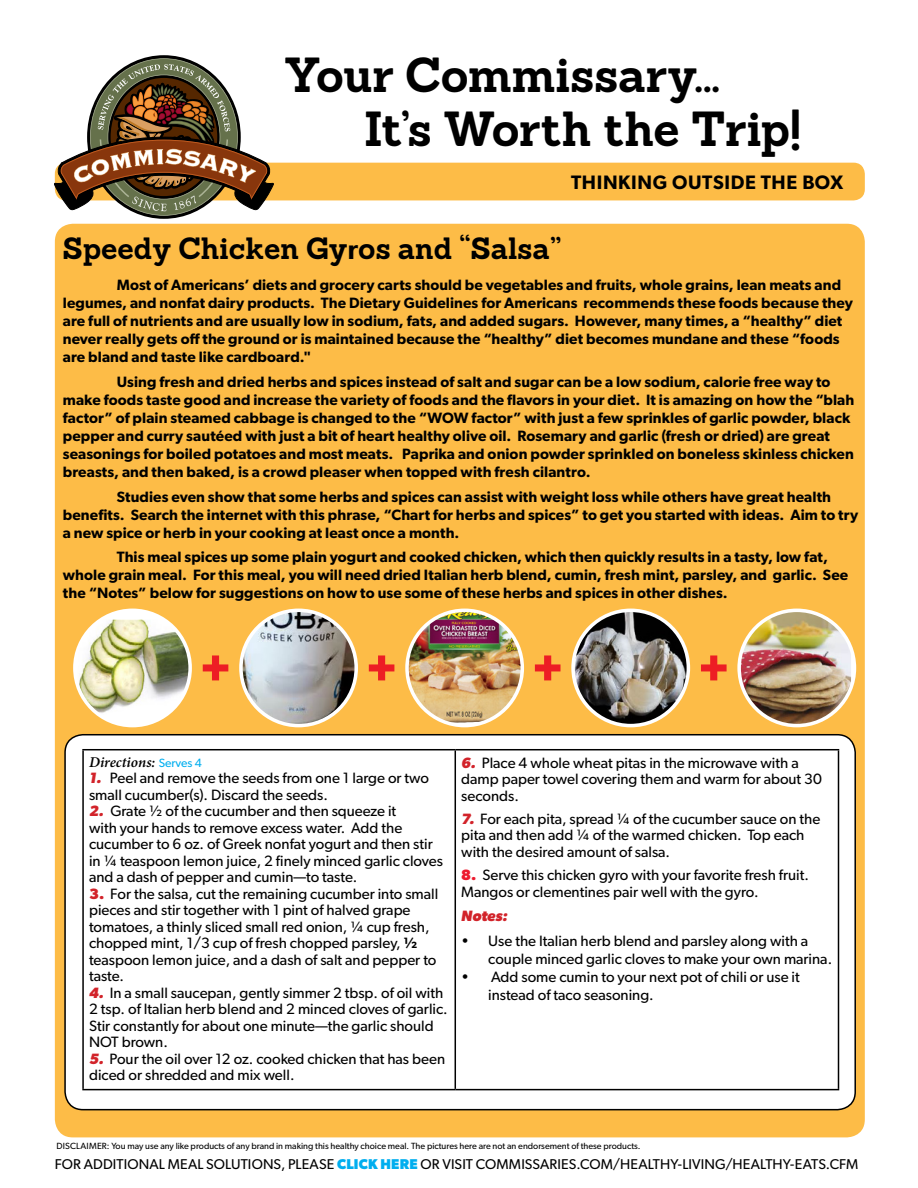
<style>
.page{position:relative;width:918px;height:1188px;background:#fff}
.page>*{position:absolute;margin:0;border:0;box-sizing:border-box;transform-origin:0 0}
.tagline{font:700 48px "Sanchez";letter-spacing:-.005em;color:#000}
.head{font:700 30px "Sanchez";color:#000}
.bar_line{font:600 19.5px "Gibson";letter-spacing:.03em;color:#000}
.item_details{font:600 15px/18px "Gibson";letter-spacing:.005em;color:#000}
.item_details-2{font:15px/16.5px "Gibson";color:#000}
.t1{font:italic 600 15px "Minion Pro";color:#000}
.item_details-3{font:italic 700 15px "Gibson";color:#d2232a}
.item_details-4{font:14.25px "Gibson";letter-spacing:.01em;color:#000}
.item_details-5{font:9px "Gibson";color:#000}
.s1{font-family:"Ebrima";font-size:27px}
.s2{font-family:"Gibson";font-weight:400;font-style:normal;font-size:12px;color:#00aeef}
.s3{font-weight:700;font-style:italic;color:#d2232a}
.s4{font-weight:700;color:#d2232a}
.s5{font-weight:600}
.s6{font-weight:700;color:#ed1b2f}
.s7{font-weight:700;color:#00aeef}
</style>
<div class="page">
<div style="left:55px;top:163px;width:810px;height:37px;background:#fdbc47;border-radius:11px"></div>
<svg style="left:54px;top:58px;width:220px;height:158px"></svg>
<div style="left:55px;top:224px;width:810px;height:913px;background:#fdbc47;border-radius:18px"></div>
<div style="left:75px;top:610px;width:115px;height:116px;background:#fff;border-radius:50%"></div>
<img style="left:75px;top:620px;width:115px;height:95px">
<div style="left:73px;top:609px;width:119px;height:118px;border:4px solid #fff;border-radius:50%"></div>
<img style="left:241px;top:610px;width:115px;height:116px;border-radius:58px">
<div style="left:239px;top:609px;width:119px;height:118px;border:4px solid #fff;border-radius:50%"></div>
<img style="left:407px;top:610px;width:115px;height:113px">
<div style="left:405px;top:609px;width:119px;height:118px;border:4px solid #fff;border-radius:50%"></div>
<img style="left:573px;top:610px;width:115px;height:116px;border-radius:58px">
<div style="left:571px;top:609px;width:119px;height:118px;border:4px solid #fff;border-radius:50%"></div>
<img style="left:742px;top:610px;width:109px;height:114px">
<div style="left:737px;top:609px;width:119px;height:118px;border:4px solid #fff;border-radius:50%"></div>
<svg style="left:203px;top:655px;width:25px;height:25px"></svg>
<svg style="left:369px;top:655px;width:25px;height:25px"></svg>
<svg style="left:535px;top:655px;width:26px;height:25px"></svg>
<svg style="left:701px;top:655px;width:26px;height:25px"></svg>
<div style="left:65px;top:735px;width:790px;height:375px;background:#fff;border-radius:18px"></div>
<hr style="left:82px;top:749px;width:373px;height:1px;background:#000">
<hr style="left:82px;top:750px;width:2px;height:339px;background:#000">
<hr style="left:455px;top:749px;width:384px;height:1px;background:#000">
<hr style="left:455px;top:750px;width:1px;height:339px;background:#000">
<hr style="left:838px;top:750px;width:1px;height:339px;background:#000">
<hr style="left:82px;top:1089px;width:373px;height:1px;background:#000">
<hr style="left:455px;top:1089px;width:384px;height:1px;background:#000">
<div style="left:64px;top:734px;width:792px;height:376px;border:2px solid #000;border-radius:18px"></div>
<p class="tagline" style="left:284px;top:42px;width:438px">Your Commissary...</p>
<p class="tagline" style="left:365px;top:96px;width:438px">It’s Worth the Trip!</p>
<p class="bar_line" style="left:571px;top:171px;width:273px">THINKING OUTSIDE THE BOX</p>
<p class="head" style="left:63px;top:227px;width:500px">Speedy Chicken Gy<span class="s1">r</span>os and “Salsa”</p>
<p class="item_details" style="left:63px;top:276px;width:792px;text-indent:54px">Most of Americans’ diets and grocery carts should be vegetables and fruits, whole grains, lean meats and legumes, and nonfat dairy products. The Dietary Guidelines for Americans recommends these foods because they are full of nutrients and are usually low in sodium, fats, and added sugars. However, many times, a “healthy” diet never really gets off the ground or is maintained because the “healthy” diet becomes mundane and these “foods are bland and taste like cardboard."</p>
<p class="item_details" style="left:63px;top:372px;width:793px;text-indent:54px">Using fresh and dried herbs and spices instead of salt and sugar can be a low sodium, calorie free way to make foods taste good and increase the variety of foods and the flavors in your diet. It is amazing on how the “blah factor” of plain steamed cabbage is changed to the “WOW factor” with just a few sprinkles of garlic powder, black pepper and curry sautéed with just a bit of heart healthy olive oil. Rosemary and garlic (fresh or dried) are great seasonings for boiled potatoes and most meats. Paprika and onion powder sprinkled on boneless skinless chicken breasts, and then baked, is a crowd pleaser when topped with fresh cilantro.</p>
<p class="item_details" style="left:63px;top:487px;width:797px;text-indent:54px">Studies even show that some herbs and spices can assist with weight loss while others have great health benefits. Search the internet with this phrase, “Chart for herbs and spices” to get you started with ideas. Aim to try a new spice or herb in your cooking at least once a month.</p>
<p class="item_details" style="left:63px;top:548px;width:787px;text-indent:54px">This meal spices up some plain yogurt and cooked chicken, which then quickly results in a tasty, low fat, whole grain meal. For this meal, you will need dried Italian herb blend, cumin, fresh mint, parsley, and garlic. See the “Notes” below for suggestions on how to use some of these herbs and spices in other dishes.</p>
<p class="t1" style="left:89px;top:751px;width:114px">Directions: <span class="s2">Serves 4</span></p>
<p class="item_details-2" style="left:89px;top:769px;width:341px"><span class="s3">1.</span> Peel and remove the seeds from one 1 large or two small cucumber(s). Discard the seeds.</p>
<p class="item_details-2" style="left:89px;top:802px;width:356px"><span class="s3">2.</span> Grate ½ of the cucumber and then squeeze it<br>with your hands to remove excess water. Add the cucumber to 6 oz. of Greek nonfat yogurt and then stir in ¼ teaspoon lemon juice, 2 finely minced garlic cloves and a dash of pepper and cumin—to taste.</p>
<p class="item_details-2" style="left:89px;top:885px;width:351px"><span class="s4">3.</span> For the salsa, cut the remaining cucumber into small pieces and stir together with 1 pint of halved grape tomatoes, a thinly sliced small red onion, ¼ cup fresh, chopped mint, 1/3 cup of fresh chopped parsley, <span class="s5">½ </span>teaspoon lemon juice, and a dash of salt and pepper to taste.</p>
<p class="item_details-2" style="left:89px;top:984px;width:360px"><span class="s3">4.</span> In a small saucepan, gently simmer 2 tbsp. of oil with 2 tsp. of Italian herb blend and 2 minced cloves of garlic.<br>Stir constantly for about one minute—the garlic should NOT brown.</p>
<p class="item_details-2" style="left:89px;top:1050px;width:358px"><span class="s3">5.</span> Pour the oil over 12 oz. cooked chicken that has been diced or shredded and mix well.</p>
<p class="item_details-2" style="left:461px;top:754px;width:362px"><span class="s3">6.</span> Place 4 whole wheat pitas in the microwave with a damp paper towel covering them and warm for about 30 seconds.</p>
<p class="item_details-2" style="left:461px;top:810px;width:360px"><span class="s3">7.</span> For each pita, spread ¼ of the cucumber sauce on the pita and then add ¼ of the warmed chicken. Top each with the desired amount of salsa.</p>
<p class="item_details-2" style="left:461px;top:867px;width:349px"><span class="s6">8.</span> Serve this chicken gyro with your favorite fresh fruit.<br>Mangos or clementines pair well with the gyro.</p>
<p class="item_details-3" style="left:461px;top:907px;width:48px">Notes:</p>
<p class="item_details-2" style="left:488px;top:932px;width:345px;line-height:18px;text-indent:-27px">• Use the Italian herb blend and parsley along with a couple minced garlic cloves to make your own marina.</p>
<p class="item_details-2" style="left:488px;top:968px;width:313px;line-height:18px;text-indent:-27px">• Add some cumin to your next pot of chili or use it instead of taco seasoning.</p>
<p class="item_details-5" style="left:56px;top:1141px;width:586px">DISCLAIMER: You may use any like products of any brand in making this healthy choice meal. The pictures here are not an endorsement of these products.</p>
<p class="item_details-4" style="left:55px;top:1156px;width:805px">FOR ADDITIONAL MEAL SOLUTIONS, PLEASE <span class="s7">CLICK HERE</span> OR VISIT COMMISSARIES.COM/HEALTHY-LIVING/HEALTHY-EATS.CFM</p>
</div>
